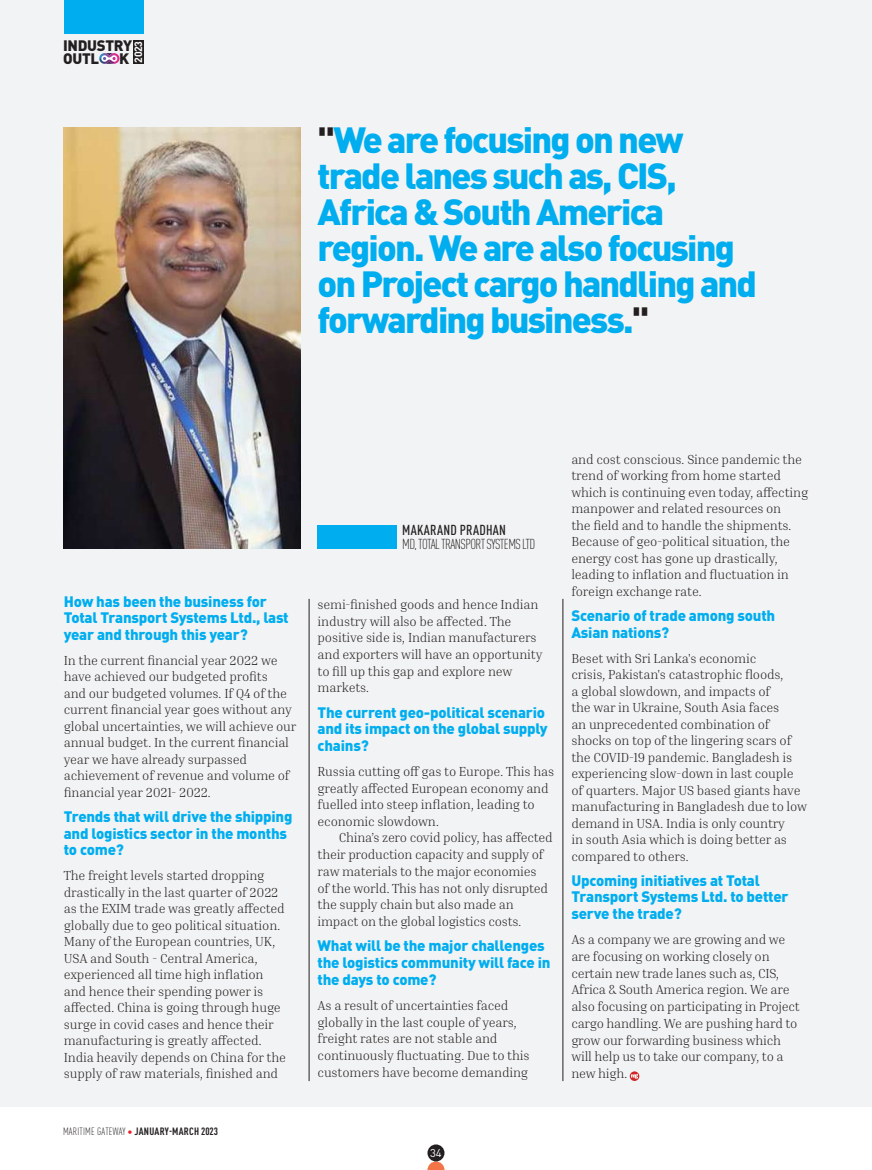
<style>
.page{position:relative;width:872px;height:1170px;background:#fff}
.page>*{position:absolute;margin:0;border:0;box-sizing:border-box;transform-origin:0 0}
.t1{font:900 36px/36px "DIN Pro";letter-spacing:-.05em;color:#00aeef}
.t2{font:900 15px/16.5px "DIN Pro";letter-spacing:-.015em;color:#00aeef}
.t3{font:900 15px/12.8px "DIN Pro";letter-spacing:-.02em;color:#231f20}
.t4{font:300 condensed 14.25px "DIN Pro";letter-spacing:-.04em;color:#231f20}
.t5{font:500 condensed 14.25px "DIN Pro";letter-spacing:.02em;color:#231f20}
.t6{font:300 13.2px/16.5px "Inria Serif";letter-spacing:-.015em;color:#231f20}
.t7{font:11.25px "DIN Pro";color:#fff}
.t8{font:700 condensed 10.5px "DIN Pro";letter-spacing:.02em;color:#231f20}
.t9{font:700 10.5px "DIN Pro";color:#fff}
.s1{color:#231f20}
.s2{font-weight:300}
.s3{font-weight:300;color:#ee1d23}
</style>
<div class="page">
<svg style="left:427px;top:1161px;width:17px;height:8px"></svg>
<div style="left:427px;top:1144px;width:17px;height:17px;background:#231f20;border-radius:50%"></div>
<div style="left:0;top:0;width:872px;height:1106px;background:#f2f3f4"></div>
<svg style="left:99px;top:53px;width:20px;height:11px"></svg>
<div style="left:133px;top:40px;width:10px;height:24px;background:#231f20"></div>
<div style="left:64px;top:0;width:79px;height:33px;background:#00aeef"></div>
<div style="left:317px;top:525px;width:80px;height:23px;background:#00aeef"></div>
<img style="left:64px;top:127px;width:236px;height:421px">
<svg style="left:630px;top:1071px;width:9px;height:9px"></svg>
<svg style="left:631px;top:1073px;width:7px;height:5px"></svg>
<hr style="left:562px;top:599px;width:1px;height:481px;background:#231f20">
<hr style="left:309px;top:599px;width:1px;height:481px;background:#231f20">
<p class="t3" style="left:63px;top:37px;width:71px">INDUSTRY<br>OUTL</p>
<p class="t3" style="left:119px;top:50px;width:12px">K</p>
<p class="t9" style="left:129px;top:63px;width:23px;rotate:-90deg">2023</p>
<h1 class="t1" style="left:317px;top:117px;width:441px"><span class="s1">"</span>We are focusing on new trade lanes such as, CIS,<br>Africa &amp; South America region. We are also focusing on Project cargo handling and forwarding business.<span class="s1">"</span></h1>
<p class="t2" style="left:64px;top:591px;width:226px">How has been the business for<br>Total Transport Systems Ltd., last year and through this year?</p>
<p class="t6" style="left:64px;top:651px;width:234px">In the current financial year 2022 we have achieved our budgeted profits<br>and our budgeted volumes. If Q4 of the current financial year goes without any global uncertainties, we will achieve our annual budget. In the current financial year we have already surpassed achievement of revenue and volume of financial year 2021- 2022.</p>
<p class="t2" style="left:64px;top:806px;width:230px">Trends that will drive the shipping and logistics sector in the months to come?</p>
<p class="t6" style="left:64px;top:867px;width:224px">The freight levels started dropping drastically in the last quarter of 2022 as the EXIM trade was greatly affected globally due to geo political situation.<br>Many of the European countries, UK, USA and South - Central America, experienced all time high inflation and hence their spending power is affected. China is going through huge surge in covid cases and hence their manufacturing is greatly affected.<br>India heavily depends on China for the supply of raw materials, finished and</p>
<p class="t8" style="left:63px;top:1123px;width:156px"><span class="s2">MARITIME GATEWAY</span> <span class="s3">∙</span> JANUARY-MARCH 2023</p>
<p class="t5" style="left:402px;top:519px;width:105px">MAKARAND PRADHAN</p>
<p class="t4" style="left:402px;top:533px;width:135px">MD, TOTAL TRANSPORT SYSTEMS LTD</p>
<p class="t6" style="left:317px;top:595px;width:226px">semi-finished goods and hence Indian industry will also be affected. The positive side is, Indian manufacturers and exporters will have an opportunity to fill up this gap and explore new markets.</p>
<p class="t2" style="left:317px;top:702px;width:231px">The current geo-political scenario and its impact on the global supply chains?</p>
<p class="t6" style="left:317px;top:763px;width:238px">Russia cutting off gas to Europe. This has greatly affected European economy and fuelled into steep inflation, leading to economic slowdown.</p>
<p class="t6" style="left:317px;top:829px;width:237px;text-indent:21px">China’s zero covid policy, has affected their production capacity and supply of raw materials to the major economies<br>of the world. This has not only disrupted the supply chain but also made an impact on the global logistics costs.</p>
<p class="t2" style="left:317px;top:935px;width:234px">What will be the major challenges the logistics community will face in the days to come?</p>
<p class="t6" style="left:317px;top:996px;width:213px">As a result of uncertainties faced globally in the last couple of years, freight rates are not stable and continuously fluctuating. Due to this customers have become demanding</p>
<p class="t6" style="left:571px;top:450px;width:238px">and cost conscious. Since pandemic the trend of working from home started which is continuing even today, affecting manpower and related resources on<br>the field and to handle the shipments.<br>Because of geo-political situation, the energy cost has gone up drastically, leading to inflation and fluctuation in foreign exchange rate.</p>
<p class="t2" style="left:571px;top:605px;width:205px">Scenario of trade among south<br>Asian nations?</p>
<p class="t6" style="left:571px;top:649px;width:237px">Beset with Sri Lanka's economic<br>crisis, Pakistan's catastrophic floods,<br>a global slowdown, and impacts of<br>the war in Ukraine, South Asia faces<br>an unprecedented combination of shocks on top of the lingering scars of the COVID-19 pandemic. Bangladesh is experiencing slow-down in last couple of quarters. Major US based giants have manufacturing in Bangladesh due to low demand in USA. India is only country<br>in south Asia which is doing better as compared to others.</p>
<p class="t2" style="left:571px;top:870px;width:219px">Upcoming initiatives at Total<br>Transport Systems Ltd. to better serve the trade?</p>
<p class="t6" style="left:571px;top:930px;width:230px">As a company we are growing and we are focusing on working closely on certain new trade lanes such as, CIS, Africa &amp; South America region. We are also focusing on participating in Project cargo handling. We are pushing hard to grow our forwarding business which will help us to take our company, to a new high.</p>
<p class="t7" style="left:430px;top:1143px;width:13px">34</p>
</div>
